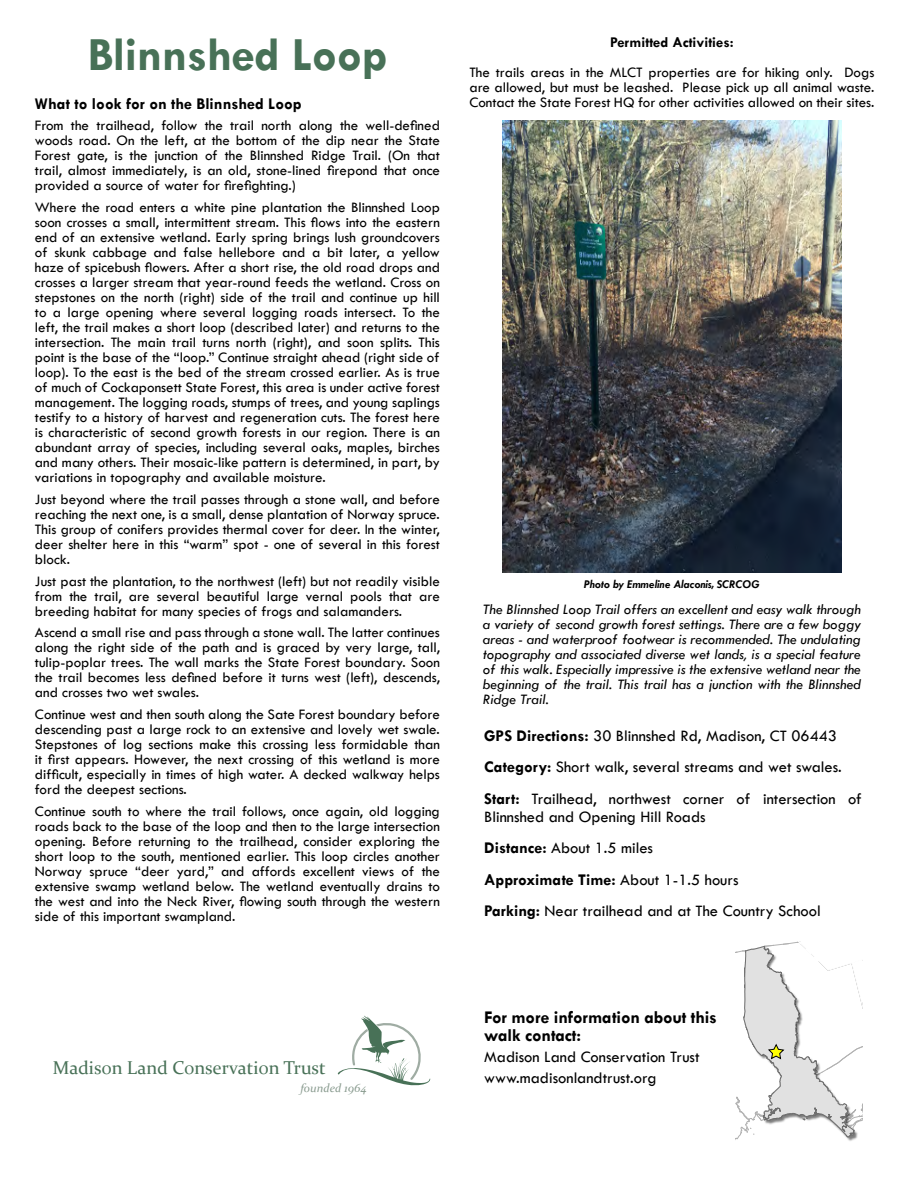
<style>
.page{position:relative;width:918px;height:1188px;background:#fff}
.page>*{position:absolute;margin:0;border:0;box-sizing:border-box;transform-origin:0 0}
.t1{font:700 48px "Tw Cen";letter-spacing:-.01em;color:#487157}
.t2{font:18.6px "Constantia";color:#487157}
.t3{font:700 18px/18px "Tw Cen";letter-spacing:-.01em;color:#000}
.t4{font:16.5px/31.5px "Tw Cen";color:#000}
.t5{font:700 16.5px "Tw Cen";color:#000}
.t6{font:15px/15px "Tw Cen";color:#000;text-align:justify}
.t7{font:italic 15px/15px "Tw Cen";color:#000;text-align:justify}
.t8{font:700 15px "Tw Cen";color:#000}
.t9{font:italic 700 12px "Tw Cen";color:#000}
.t10{font:italic 12px "Constantia";color:#8a9c90}
.s1{font-weight:700}
</style>
<div class="page">
<svg style="left:338px;top:1016px;width:93px;height:70px"></svg>
<svg style="left:735px;top:941px;width:127px;height:200px"></svg>
<img style="left:503px;top:121px;width:338px;height:451px">
<h1 class="t1" style="left:88px;top:26px;width:301px">Blinnshed Loop</h1>
<p class="t5" style="left:35px;top:94px;width:268px">What to look for on the Blinnshed Loop</p>
<p class="t6" style="left:35px;top:118px;width:407px">From the trailhead, follow the trail north along the well-defined woods road. On the left, at the bottom of the dip near the State Forest gate, is the junction of the Blinnshed Ridge Trail. (On that trail, almost immediately, is an old, stone-lined firepond that once provided a source of water for firefighting.)</p>
<p class="t6" style="left:35px;top:200px;width:407px">Where the road enters a white pine plantation the Blinnshed Loop soon crosses a small, intermittent stream. This flows into the eastern end of an extensive wetland. Early spring brings lush groundcovers of skunk cabbage and false hellebore and a bit later, a yellow haze of spicebush flowers. After a short rise, the old road drops and crosses a larger stream that year-round feeds the wetland. Cross on stepstones on the north (right) side of the trail and continue up hill to a large opening where several logging roads intersect. To the left, the trail makes a short loop (described later) and returns to the intersection. The main trail turns north (right), and soon splits. This point is the base of the “loop.” Continue straight ahead (right side of loop). To the east is the bed of the stream crossed earlier. As is true of much of Cockaponsett State Forest, this area is under active forest management. The logging roads, stumps of trees, and young saplings testify to a history of harvest and regeneration cuts. The forest here is characteristic of second growth forests in our region. There is an abundant array of species, including several oaks, maples, birches and many others. Their mosaic-like pattern is determined, in part, by variations in topography and available moisture.</p>
<p class="t6" style="left:35px;top:492px;width:407px">Just beyond where the trail passes through a stone wall, and before reaching the next one, is a small, dense plantation of Norway spruce.<br>This group of conifers provides thermal cover for deer. In the winter, deer shelter here in this “warm” spot - one of several in this forest block.</p>
<p class="t6" style="left:35px;top:573px;width:407px">Just past the plantation, to the northwest (left) but not readily visible from the trail, are several beautiful large vernal pools that are breeding habitat for many species of frogs and salamanders.</p>
<p class="t6" style="left:35px;top:625px;width:407px">Ascend a small rise and pass through a stone wall. The latter continues along the right side of the path and is graced by very large, tall, tulip-poplar trees. The wall marks the State Forest boundary. Soon the trail becomes less defined before it turns west (left), descends, and crosses two wet swales.</p>
<p class="t6" style="left:35px;top:707px;width:407px">Continue west and then south along the Sate Forest boundary before descending past a large rock to an extensive and lovely wet swale.<br>Stepstones of log sections make this crossing less formidable than it first appears. However, the next crossing of this wetland is more difficult, especially in times of high water. A decked walkway helps ford the deepest sections.</p>
<p class="t6" style="left:35px;top:804px;width:407px">Continue south to where the trail follows, once again, old logging roads back to the base of the loop and then to the large intersection opening. Before returning to the trailhead, consider exploring the short loop to the south, mentioned earlier. This loop circles another Norway spruce “deer yard,” and affords excellent views of the extensive swamp wetland below. The wetland eventually drains to the west and into the Neck River, flowing south through the western side of this important swampland.</p>
<p class="t8" style="left:610px;top:33px;width:125px">Permitted Activities:</p>
<p class="t6" style="left:469px;top:65px;width:407px">The trails areas in the MLCT properties are for hiking only. Dogs are allowed, but must be leashed. Please pick up all animal waste.<br>Contact the State Forest HQ for other activities allowed on their sites.</p>
<p class="t9" style="left:584px;top:577px;width:177px">Photo by Emmeline Alaconis, SCRCOG</p>
<p class="t7" style="left:483px;top:601px;width:380px">The Blinnshed Loop Trail offers an excellent and easy walk through a variety of second growth forest settings. There are a few boggy areas - and waterproof footwear is recommended. The undulating topography and associated diverse wet lands, is a special feature of this walk. Especially impressive is the extensive wetland near the beginning of the trail. This trail has a junction with the Blinnshed Ridge Trail.</p>
<p class="t4" style="left:484px;top:720px;width:379px"><span class="s1">GPS Directions:</span> 30 Blinnshed Rd, Madison, CT 06443<br><span class="s1">Category:</span> Short walk, several streams and wet swales.<br><span class="s1">Start:</span> Trailhead, northwest corner of intersection of</p>
<p class="t4" style="left:484px;top:801px;width:338px">Blinnshed and Opening Hill Roads<br><span class="s1">Distance:</span> About 1.5 miles<br><span class="s1">Approximate Time:</span> About 1-1.5 hours<br><span class="s1">Parking:</span> Near trailhead and at The Country School</p>
<p class="t2" style="left:53px;top:1055px;width:274px">Madison Land Conservation Trust</p>
<p class="t10" style="left:300px;top:1080px;width:68px">founded 1964</p>
<p class="t3" style="left:484px;top:1008px;width:234px">For more information about this walk contact:</p>
<p class="t4" style="left:484px;top:1046px;width:217px;line-height:21px">Madison Land Conservation Trust www.madisonlandtrust.org</p>
</div>
